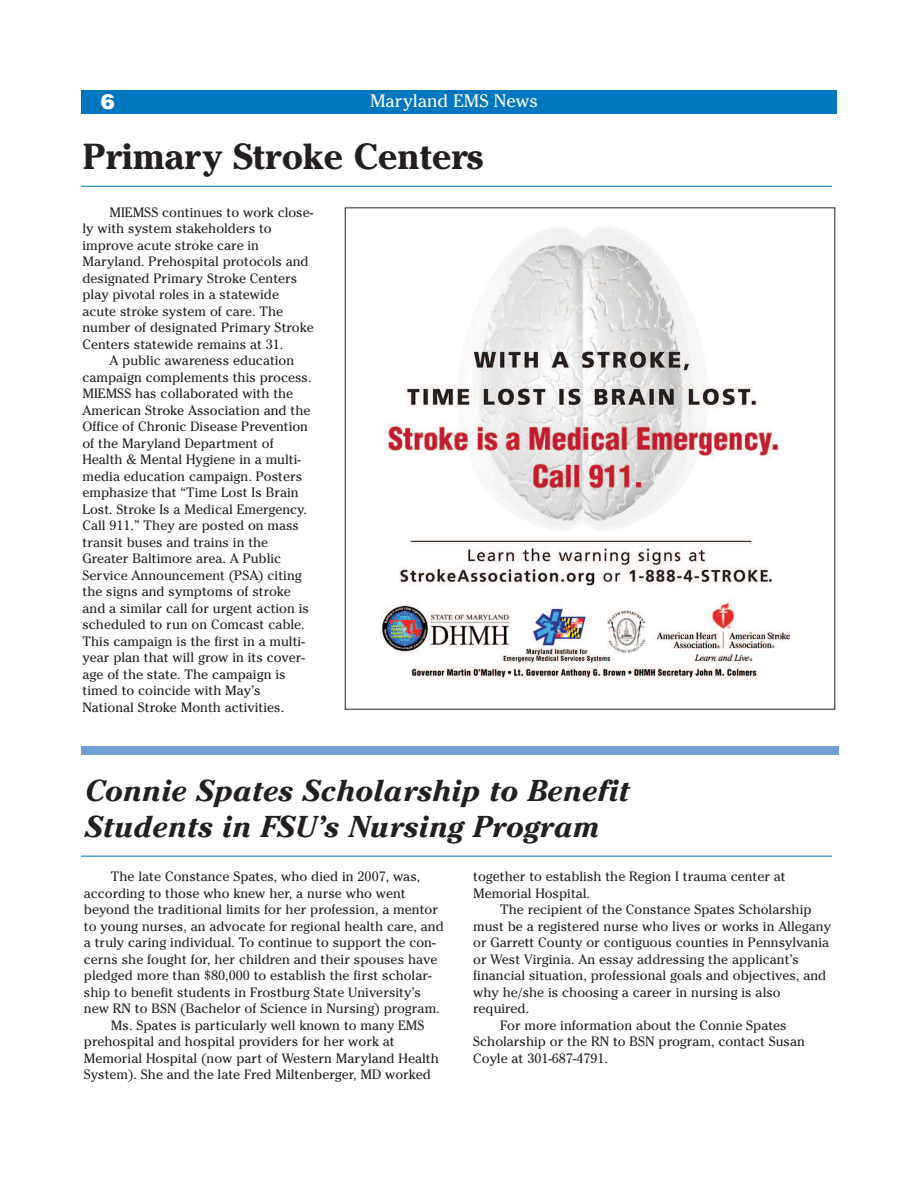
<style>
.page{position:relative;width:918px;height:1188px;background:#fff}
.page>*{position:absolute;margin:0;border:0;box-sizing:border-box;transform-origin:0 0}
.t1{font:700 36px "Cheltenham";color:#231f20}
.t2{font:italic 700 30px/36px "Cheltenham";color:#231f20}
.t3{font:900 21px "Helvetica";color:#fff}
.t4{font:18px "Cheltenham";color:#fff}
.t5{font:13.5px/16.5px "Cheltenham";color:#231f20}
</style>
<div class="page">
<div style="left:81px;top:90px;width:756px;height:24px;background:#0076be"></div>
<img style="left:380px;top:227px;width:411px;height:453px">
<div style="left:81px;top:746px;width:758px;height:9px;background:#739fd3"></div>
<hr style="left:81px;top:186px;width:751px;height:1px;background:#0076be">
<hr style="left:81px;top:856px;width:751px;height:1px;background:#0076be">
<h3 class="t4" style="left:370px;top:90px;width:170px">Maryland EMS News</h3>
<h3 class="t3" style="left:101px;top:90px;width:16px">6</h3>
<h1 class="t1" style="left:83px;top:136px;width:402px">Primary Stroke Centers</h1>
<p class="t5" style="left:82px;top:204px;width:233px;text-indent:27px">MIEMSS continues to work close&shy;ly with system stakeholders to improve acute stroke care in Maryland. Prehospital protocols and designated Primary Stroke Centers play pivotal roles in a statewide acute stroke system of care. The number of designated Primary Stroke Centers statewide remains at 31.</p>
<p class="t5" style="left:83px;top:352px;width:231px;text-indent:27px">A public awareness education campaign complements this process.<br>MIEMSS has collaborated with the American Stroke Association and the Office of Chronic Disease Prevention of the Maryland Department of Health &amp; Mental Hygiene in a multi&shy;media education campaign. Posters emphasize that “Time Lost Is Brain Lost. Stroke Is a Medical Emergency.<br>Call 911.” They are posted on mass transit buses and trains in the Greater Baltimore area. A Public Service Announcement (PSA) citing the signs and symptoms of stroke and a similar call for urgent action is scheduled to run on Comcast cable.<br>This campaign is the first in a multi&shy;year plan that will grow in its cover&shy;age of the state. The campaign is timed to coincide with May’s National Stroke Month activities.</p>
<h2 class="t2" style="left:85px;top:773px;width:546px">Connie Spates Scholarship to Benefit<br>Students in FSU’s Nursing Program</h2>
<p class="t5" style="left:111px;top:868px;width:311px">The late Constance Spates, who died in 2007, was,</p>
<p class="t5" style="left:84px;top:885px;width:323px">according to those who knew her, a nurse who went</p>
<p class="t5" style="left:84px;top:901px;width:356px">beyond the traditional limits for her profession, a mentor</p>
<p class="t5" style="left:84px;top:918px;width:361px">to young nurses, an advocate for regional health care, and</p>
<p class="t5" style="left:84px;top:934px;width:353px">a truly caring individual. To continue to support the con-</p>
<p class="t5" style="left:84px;top:951px;width:355px">cerns she fought for, her children and their spouses have</p>
<p class="t5" style="left:84px;top:967px;width:349px">pledged more than $80,000 to establish the first scholar-</p>
<p class="t5" style="left:84px;top:984px;width:338px">ship to benefit students in Frostburg State University’s</p>
<p class="t5" style="left:84px;top:1000px;width:357px">new RN to BSN (Bachelor of Science in Nursing) program.</p>
<p class="t5" style="left:111px;top:1017px;width:315px">Ms. Spates is particularly well known to many EMS</p>
<p class="t5" style="left:84px;top:1033px;width:312px">prehospital and hospital providers for her work at</p>
<p class="t5" style="left:84px;top:1050px;width:356px">Memorial Hospital (now part of Western Maryland Health</p>
<p class="t5" style="left:84px;top:1066px;width:349px">System). She and the late Fred Miltenberger, MD worked</p>
<p class="t5" style="left:473px;top:868px;width:314px">together to establish the Region I trauma center at<br>Memorial Hospital.</p>
<p class="t5" style="left:500px;top:901px;width:313px">The recipient of the Constance Spates Scholarship</p>
<p class="t5" style="left:473px;top:918px;width:359px">must be a registered nurse who lives or works in Allegany</p>
<p class="t5" style="left:473px;top:934px;width:357px">or Garrett County or contiguous counties in Pennsylvania</p>
<p class="t5" style="left:473px;top:951px;width:327px">or West Virginia. An essay addressing the applicant’s</p>
<p class="t5" style="left:473px;top:967px;width:355px">financial situation, professional goals and objectives, and</p>
<p class="t5" style="left:473px;top:984px;width:309px">why he/she is choosing a career in nursing is also</p>
<p class="t5" style="left:473px;top:1000px;width:58px">required.</p>
<p class="t5" style="left:500px;top:1017px;width:288px">For more information about the Connie Spates</p>
<p class="t5" style="left:473px;top:1033px;width:333px">Scholarship or the RN to BSN program, contact Susan</p>
<p class="t5" style="left:473px;top:1050px;width:136px">Coyle at 301-687-4791.</p>
</div>
